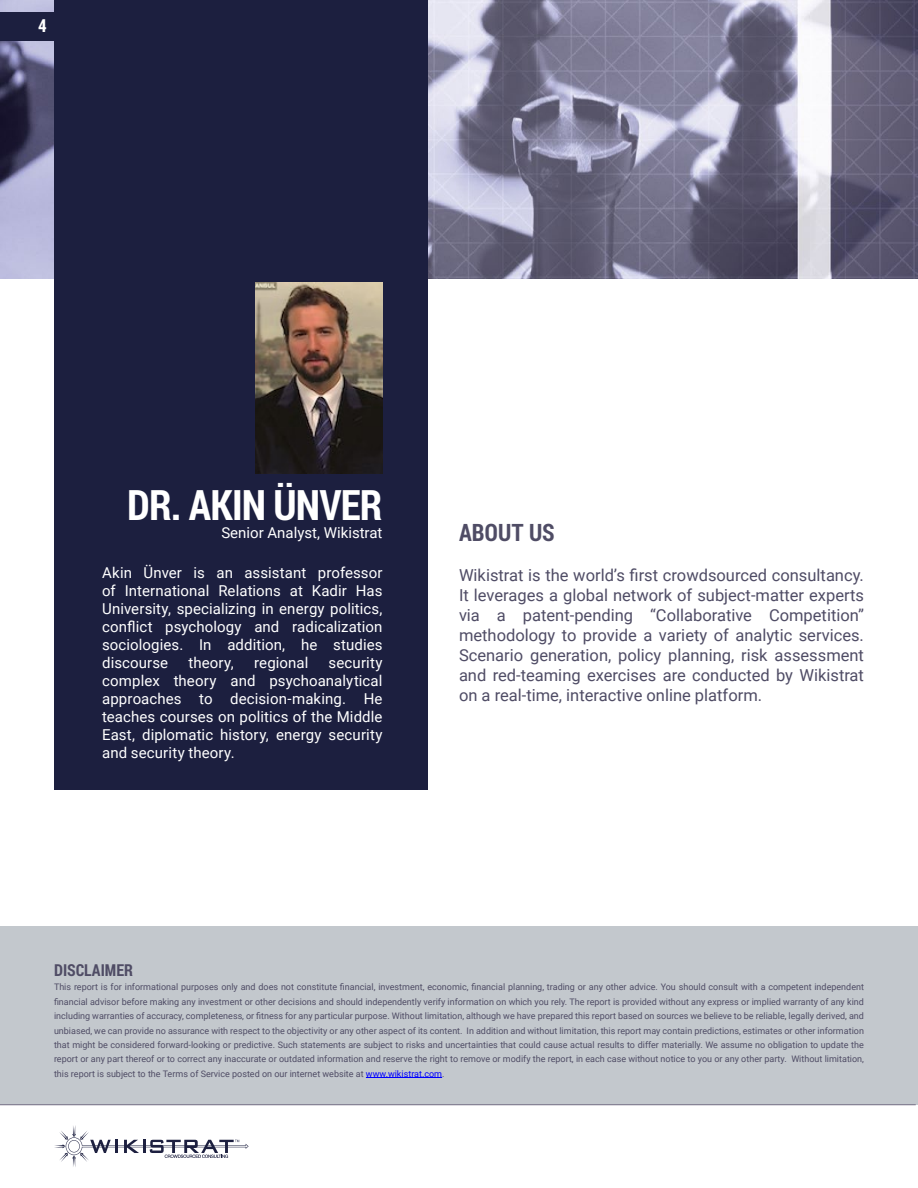
<style>
.page{position:relative;width:918px;height:1188px;background:#fff}
.page>*{position:absolute;margin:0;border:0;box-sizing:border-box;transform-origin:0 0}
.t1{font:700 42px "Roboto Condensed";letter-spacing:-.02em;color:#fff}
.t2{font:700 24px "Roboto Condensed";color:#4f4c65}
.t3{font:700 18px "Roboto Condensed";color:#fff}
.t4{font:16.5px/20px "Roboto";color:#4f4c65;text-align:justify}
.t5{font:700 16.5px "Roboto Condensed";color:#4f4c65}
.t6{font:15px/18px "Roboto";letter-spacing:.005em;color:#fff;text-align:justify}
.t7{font:9px/14.4px "Roboto";color:#4f4c65;text-align:justify}
.s1{color:#00f}
</style>
<div class="page">
<div style="left:0;top:926px;width:918px;height:179px;background:#c3c8cd"></div>
<hr style="left:366px;top:1077px;width:76px;height:1px;background:#00f">
<img style="left:0;top:0;width:918px;height:279px">
<div style="left:54px;top:0;width:374px;height:789px;background:#1c1f3f"></div>
<img style="left:255px;top:283px;width:127px;height:191px">
<div style="left:0;top:13px;width:54px;height:28px;background:#1c1f3f"></div>
<svg style="left:54px;top:1125px;width:195px;height:42px"></svg>
<hr style="left:0;top:1104px;width:916px;height:1px;background:#746f84">
<h3 class="t3" style="left:38px;top:13px;width:10px">4</h3>
<h1 class="t1" style="left:127px;top:476px;width:257px">DR. AKIN ÜNVER</h1>
<h3 class="t6" style="left:221px;top:523px;width:163px">Senior Analyst, Wikistrat</h3>
<h3 class="t6" style="left:102px;top:563px;width:282px">Akin Ünver is an assistant professor of International Relations at Kadir Has University, specializing in energy politics, conflict psychology and radicalization sociologies. In addition, he studies discourse</h3>
<h3 class="t6" style="left:188px;top:653px;width:47px">theory,</h3>
<h3 class="t6" style="left:254px;top:653px;width:56px">regional</h3>
<h3 class="t6" style="left:102px;top:653px;width:282px;text-indent:226px">security complex theory and psychoanalytical approaches to decision-making. He teaches courses on politics of the Middle East, diplomatic history, energy security and security theory.</h3>
<h2 class="t2" style="left:459px;top:516px;width:97px">ABOUT US</h2>
<p class="t4" style="left:459px;top:565px;width:407px">Wikistrat is the world’s first crowdsourced consultancy.<br>It leverages a global network of subject-matter experts via a patent-pending “Collaborative Competition” methodology to provide a variety of analytic services.<br>Scenario generation, policy planning, risk assessment and red-teaming exercises are conducted by Wikistrat on a real-time, interactive online platform.</p>
<h3 class="t5" style="left:54px;top:959px;width:81px">DISCLAIMER</h3>
<p class="t7" style="left:54px;top:980px;width:812px">This report is for informational purposes only and does not constitute financial, investment, economic, financial planning, trading or any other advice. You should consult with a competent independent financial advisor before making any investment or other decisions and should independently verify information on which you rely. The report is provided without any express or implied warranty of any kind including warranties of accuracy, completeness, or fitness for any particular purpose. Without limitation, although we have prepared this report based on sources we believe to be reliable, legally derived, and unbiased, we can provide no assurance with respect to the objectivity or any other aspect of its content. In addition and without limitation, this report may contain predictions, estimates or other information that might be considered forward-looking or predictive. Such statements are subject to risks and uncertainties that could cause actual results to differ materially. We assume no obligation to update the report or any part thereof or to correct any inaccurate or outdated information and reserve the right to remove or modify the report, in each case without notice to you or any other party. Without limitation, this report is subject to the Terms of Service posted on our internet website at <span class="s1">www.wikistrat.com</span>.</p>
</div>
